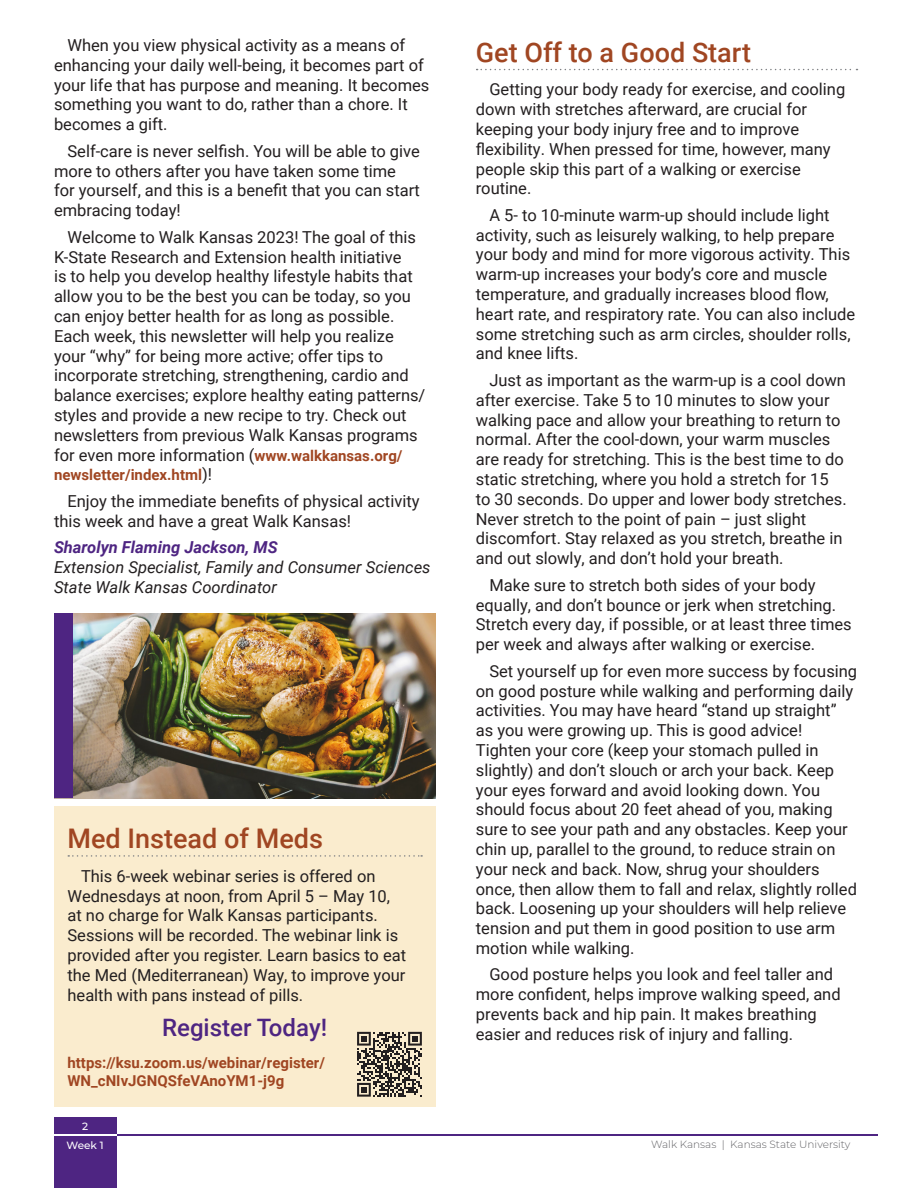
<style>
.page{position:relative;width:918px;height:1188px;background:#fff}
.page>*{position:absolute;margin:0;border:0;box-sizing:border-box;transform-origin:0 0}
.Headings{font:500 27px "Roboto";color:#a04622}
.Week_Text{font:500 24px "Roboto";color:#4e2582}
.Body{font:16.5px/19.8px "Roboto";color:#231f20}
.Byline{font:italic 16.5px/19.8px "Roboto";color:#231f20}
.Body-2{font:700 15px/18px "Roboto";color:#a04622}
.t1{font:300 10.5px "Montserrat";color:#636366}
.t2{font:500 10.5px/19.4px "Montserrat";color:#fff;text-align:center}
.s1{font-weight:700;font-size:15px;color:#a04622}
.s2{font-weight:400;font-size:16.5px;color:#231f20}
.s3{font-weight:700;color:#4e2582}
</style>
<div class="page">
<div style="left:54px;top:1117px;width:62px;height:71px;background:#4e2582"></div>
<hr style="left:116px;top:1134px;width:762px;height:1px;background:#4e2582">
<hr style="left:54px;top:1134px;width:62px;height:1px;background:#fff">
<img style="left:73px;top:613px;width:362px;height:185px">
<svg style="left:477px;top:69px;width:380px;height:1px"></svg>
<div style="left:54px;top:613px;width:19px;height:185px;background:#4e2582"></div>
<div style="left:54px;top:807px;width:381px;height:300px;background:#faecce"></div>
<svg style="left:68px;top:855px;width:354px;height:2px"></svg>
<svg style="left:357px;top:1032px;width:65px;height:65px"></svg>
<p class="Body" style="left:54px;top:35px;width:377px;text-indent:14px">When you view physical activity as a means of enhancing your daily well-being, it becomes part of your life that has purpose and meaning. It becomes something you want to do, rather than a chore. It becomes a gift.</p>
<p class="Body" style="left:54px;top:140px;width:368px;text-indent:14px">Self-care is never selfish. You will be able to give more to others after you have taken some time for yourself, and this is a benefit that you can start embracing today!</p>
<p class="Body" style="left:54px;top:226px;width:373px;text-indent:14px">Welcome to Walk Kansas 2023! The goal of this K-State Research and Extension health initiative<br>is to help you develop healthy lifestyle habits that allow you to be the best you can be today, so you can enjoy better health for as long as possible.<br>Each week, this newsletter will help you realize your “why” for being more active; offer tips to incorporate stretching, strengthening, cardio and balance exercises; explore healthy eating patterns/ styles and provide a new recipe to try. Check out newsletters from previous Walk Kansas programs for even more information (<span class="s1">www.walkkansas.org/</span></p>
<p class="Body-2" style="left:54px;top:465px;width:159px">newsletter/index.html<span class="s2">)!</span></p>
<p class="Body" style="left:54px;top:491px;width:367px;text-indent:14px">Enjoy the immediate benefits of physical activity this week and have a great Walk Kansas!</p>
<p class="Byline" style="left:54px;top:537px;width:378px"><span class="s3">Sharolyn Flaming Jackson, MS<br></span>Extension Specialist, Family and Consumer Sciences<br>State Walk Kansas Coordinator</p>
<h1 class="Headings" style="left:68px;top:820px;width:257px">Med Instead of Meds</h1>
<p class="Body" style="left:68px;top:865px;width:340px;text-indent:14px">This 6-week webinar series is offered on Wednesdays at noon, from April 5 – May 10, at no charge for Walk Kansas participants.<br>Sessions will be recorded. The webinar link is provided after you register. Learn basics to eat the Med (Mediterranean) Way, to improve your health with pans instead of pills.</p>
<p class="Week_Text" style="left:162px;top:1011px;width:166px">Register Today!</p>
<p class="Body-2" style="left:68px;top:1053px;width:259px">https://ksu.zoom.us/webinar/register/<br>WN_cNIvJGNQSfeVAnoYM1-j9g</p>
<p class="t2" style="left:67px;top:1116px;width:39px">2<br>Week 1</p>
<h1 class="Headings" style="left:476px;top:34px;width:277px">Get Off to a Good Start</h1>
<p class="Body" style="left:476px;top:79px;width:371px;text-indent:14px">Getting your body ready for exercise, and cooling down with stretches afterward, are crucial for keeping your body injury free and to improve flexibility. When pressed for time, however, many people skip this part of a walking or exercise routine.</p>
<p class="Body" style="left:476px;top:205px;width:381px;text-indent:14px">A 5- to 10-minute warm-up should include light activity, such as leisurely walking, to help prepare your body and mind for more vigorous activity. This warm-up increases your body’s core and muscle temperature, and gradually increases blood flow, heart rate, and respiratory rate. You can also include some stretching such as arm circles, shoulder rolls, and knee lifts.</p>
<p class="Body" style="left:476px;top:370px;width:372px;text-indent:14px">Just as important as the warm-up is a cool down after exercise. Take 5 to 10 minutes to slow your walking pace and allow your breathing to return to normal. After the cool-down, your warm muscles are ready for stretching. This is the best time to do static stretching, where you hold a stretch for 15 to 30 seconds. Do upper and lower body stretches.<br>Never stretch to the point of pain – just slight discomfort. Stay relaxed as you stretch, breathe in and out slowly, and don’t hold your breath.</p>
<p class="Body" style="left:476px;top:574px;width:377px;text-indent:14px">Make sure to stretch both sides of your body equally, and don’t bounce or jerk when stretching.<br>Stretch every day, if possible, or at least three times per week and always after walking or exercise.</p>
<p class="Body" style="left:476px;top:660px;width:383px;text-indent:14px">Set yourself up for even more success by focusing on good posture while walking and performing daily activities. You may have heard “stand up straight” as you were growing up. This is good advice!<br>Tighten your core (keep your stomach pulled in slightly) and don’t slouch or arch your back. Keep your eyes forward and avoid looking down. You should focus about 20 feet ahead of you, making sure to see your path and any obstacles. Keep your chin up, parallel to the ground, to reduce strain on your neck and back. Now, shrug your shoulders once, then allow them to fall and relax, slightly rolled back. Loosening up your shoulders will help relieve tension and put them in good position to use arm motion while walking.</p>
<p class="Body" style="left:476px;top:964px;width:366px;text-indent:14px">Good posture helps you look and feel taller and more confident, helps improve walking speed, and prevents back and hip pain. It makes breathing easier and reduces risk of injury and falling.</p>
<p class="t1" style="left:651px;top:1138px;width:201px">Walk Kansas | Kansas State University</p>
</div>
